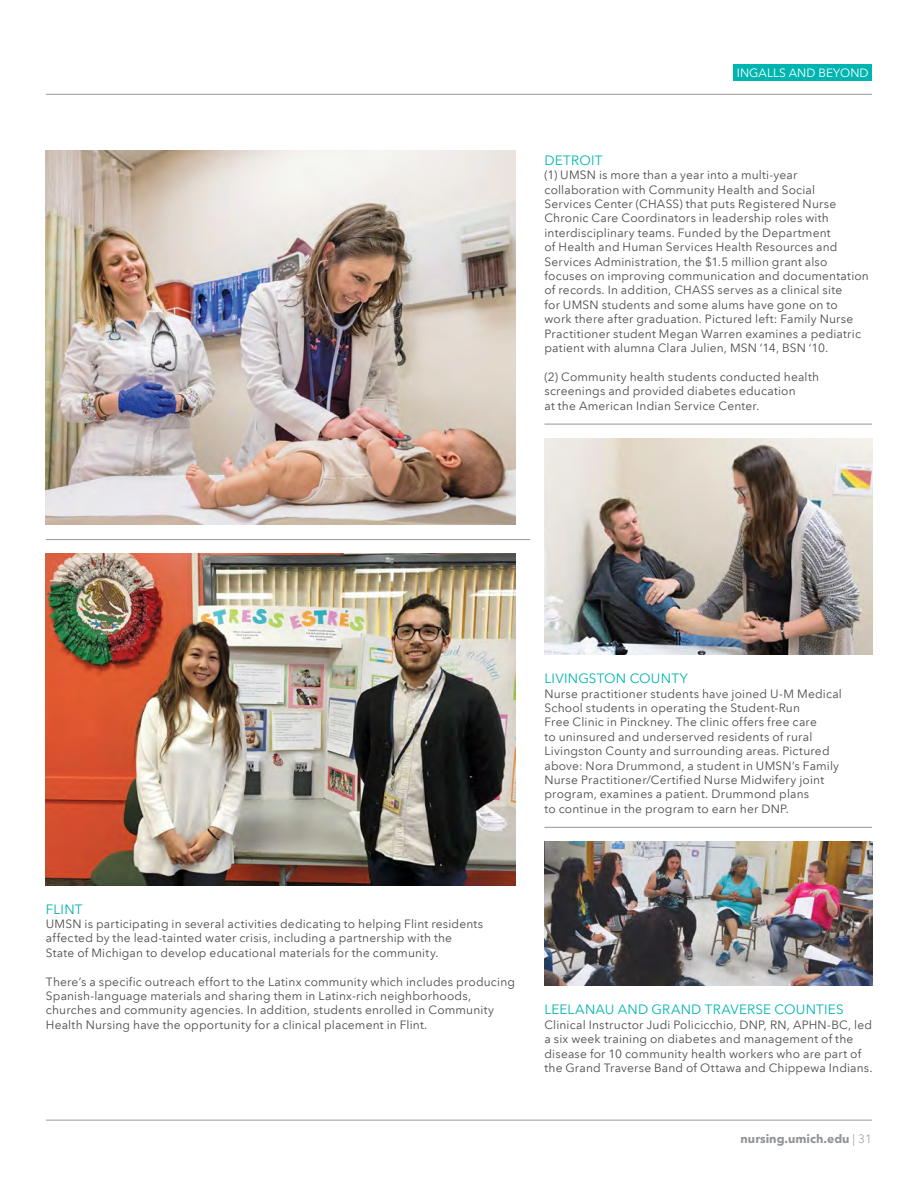
<style>
.page{position:relative;width:918px;height:1188px;background:#fff}
.page>*{position:absolute;margin:0;border:0;box-sizing:border-box;transform-origin:0 0}
.t1{font:13.5px "Avenir Next LT Pro";letter-spacing:.015em;color:#00b5af}
.body_copy{font:12px/14.4px "Avenir Next LT Pro";letter-spacing:.015em;color:#4d4d4f}
.t2{font:700 12px "Avenir Next LT Pro";color:#939598}
.t3{font:12px "Avenir Next LT Pro";color:#fff}
.s1{font-weight:300}
</style>
<div class="page">
<img style="left:46px;top:150px;width:470px;height:375px">
<img style="left:46px;top:554px;width:470px;height:331px">
<img style="left:544px;top:438px;width:328px;height:216px">
<img style="left:544px;top:842px;width:328px;height:144px">
<hr style="left:46px;top:539px;width:484px;height:1px;background:#939598">
<hr style="left:544px;top:827px;width:328px;height:1px;background:#939598">
<hr style="left:544px;top:424px;width:328px;height:1px;background:#939598">
<hr style="left:46px;top:94px;width:826px;height:1px;background:#939598">
<hr style="left:46px;top:1120px;width:826px;height:1px;background:#939598">
<div style="left:733px;top:65px;width:139px;height:16px;background:#00b5af"></div>
<p class="t3" style="left:737px;top:66px;width:133px">INGALLS AND BEYOND</p>
<h2 class="t1" style="left:544px;top:152px;width:60px">DETROIT</h2>
<h2 class="body_copy" style="left:544px;top:168px;width:326px">(1) UMSN is more than a year into a multi-year collaboration with Community Health and Social<br>Services Center (CHASS) that puts Registered Nurse Chronic Care Coordinators in leadership roles with interdisciplinary teams. Funded by the Department<br>of Health and Human Services Health Resources and Services Administration, the $1.5 million grant also focuses on improving communication and documentation of records. In addition, CHASS serves as a clinical site<br>for UMSN students and some alums have gone on to<br>work there after graduation. Pictured left: Family Nurse Practitioner student Megan Warren examines a pediatric patient with alumna Clara Julien, MSN ‘14, BSN ‘10.</h2>
<p class="body_copy" style="left:544px;top:370px;width:276px">(2) Community health students conducted health screenings and provided diabetes education<br>at the American Indian Service Center.</p>
<h2 class="t1" style="left:544px;top:671px;width:145px">LIVINGSTON COUNTY</h2>
<h2 class="body_copy" style="left:544px;top:686px;width:299px">Nurse practitioner students have joined U-M Medical School students in operating the Student-Run<br>Free Clinic in Pinckney. The clinic offers free care<br>to uninsured and underserved residents of rural Livingston County and surrounding areas. Pictured above: Nora Drummond, a student in UMSN’s Family Nurse Practitioner/Certified Nurse Midwifery joint program, examines a patient. Drummond plans<br>to continue in the program to earn her DNP.</h2>
<h2 class="t1" style="left:46px;top:901px;width:38px">FLINT</h2>
<p class="body_copy" style="left:46px;top:917px;width:439px">UMSN is participating in several activities dedicating to helping Flint residents affected by the lead-tainted water crisis, including a partnership with the<br>State of Michigan to develop educational materials for the community.</p>
<p class="body_copy" style="left:46px;top:974px;width:471px">There’s a specific outreach effort to the Latinx community which includes producing Spanish-language materials and sharing them in Latinx-rich neighborhoods, churches and community agencies. In addition, students enrolled in Community Health Nursing have the opportunity for a clinical placement in Flint.</p>
<h2 class="t1" style="left:544px;top:1002px;width:301px">LEELANAU AND GRAND TRAVERSE COUNTIES</h2>
<h2 class="body_copy" style="left:544px;top:1018px;width:330px">Clinical Instructor Judi Policicchio, DNP, RN, APHN-BC, led a six week training on diabetes and management of the disease for 10 community health workers who are part of the Grand Traverse Band of Ottawa and Chippewa Indians.</h2>
<p class="t2" style="left:741px;top:1132px;width:133px">nursing.umich.edu <span class="s1">| 31</span></p>
</div>
